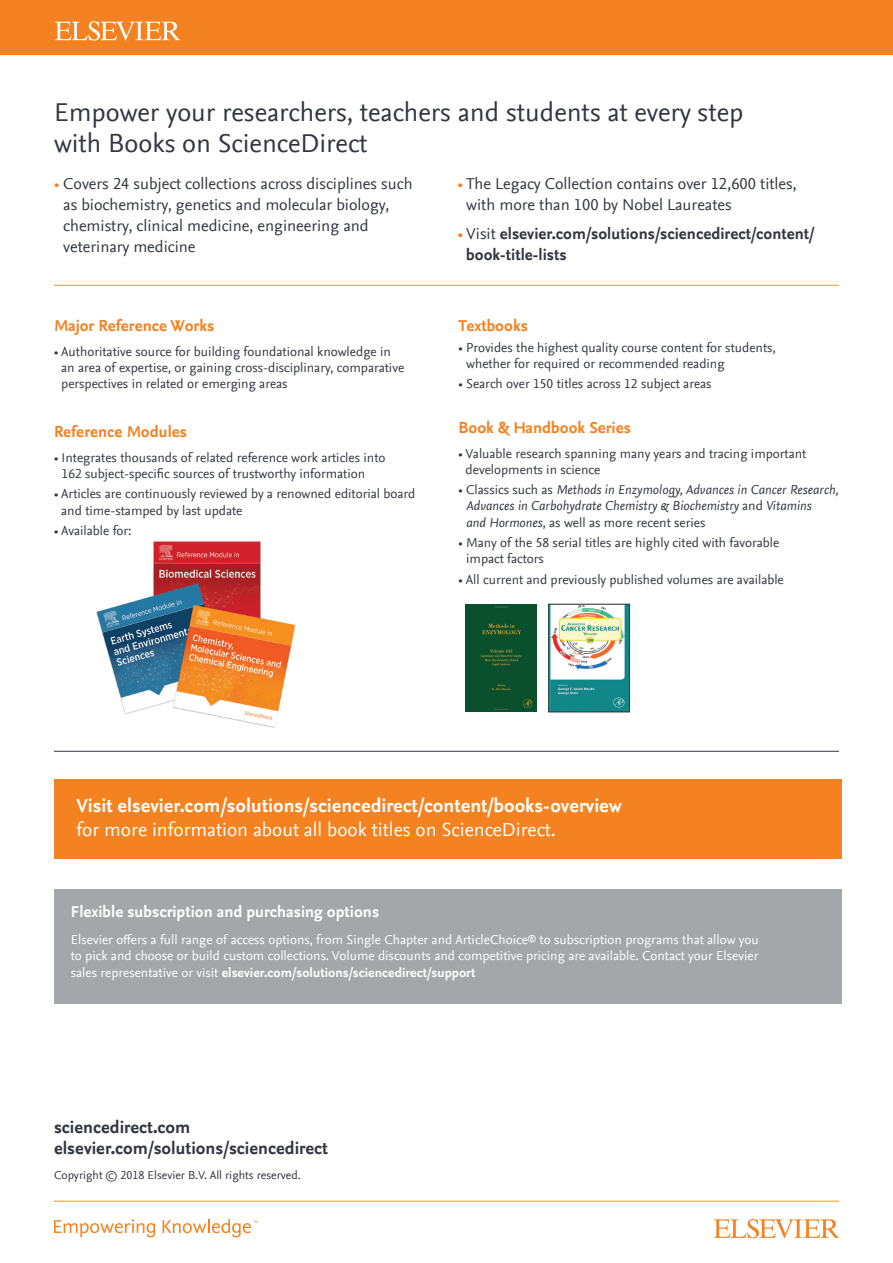
<style>
.page{position:relative;width:893px;height:1263px;background:#fff}
.page>*{position:absolute;margin:0;border:0;box-sizing:border-box;transform-origin:0 0}
.t1{font:27px/31.5px "Nexus Sans Offc Pro";color:#323640}
.t2{font:700 19.8px "Nexus Sans Offc Pro";color:#fff}
.t3{font:19.8px "Nexus Sans Offc Pro";color:#fff}
.t4{font:700 18px/21px "Nexus Sans Offc Pro";color:#323640}
.t5{font:16.5px/21px "Nexus Sans Offc Pro";color:#323640}
.t6{font:700 16.5px/21px "Nexus Sans Offc Pro";color:#323640}
.t7{font:700 16.5px "Nexus Sans Offc Pro";color:#f58220}
.t8{font:700 16.5px "Nexus Sans Offc Pro";color:#fff}
.t9{font:13.5px/16.2px "Nexus Sans Offc Pro";color:#323640}
.t10{font:13.5px/16.2px "Nexus Sans Offc Pro";color:#fff;text-align:justify}
.t11{font:italic 13.5px/16.2px "Nexus Sans Offc Pro";color:#323640}
.t12{font:12px "Nexus Sans Offc Pro";color:#323640}
.s1{color:#f58220}
.s2{font-weight:400;color:#f58220}
.s3{font-weight:400}
.s4{font-style:normal}
.s5{font-weight:700}
</style>
<div class="page">
<img style="left:466px;top:604px;width:70px;height:108px">
<img style="left:96px;top:541px;width:200px;height:187px">
<img style="left:550px;top:606px;width:78px;height:104px">
<div style="left:548px;top:604px;width:82px;height:108px;border:1px solid #323640"></div>
<div style="left:54px;top:780px;width:788px;height:79px;background:#f58220"></div>
<div style="left:54px;top:889px;width:788px;height:114px;background:#a3a7a9"></div>
<div style="left:0;top:0;width:893px;height:54px;background:#f58220"></div>
<hr style="left:54px;top:285px;width:785px;height:1px;background:#f7942b">
<hr style="left:54px;top:751px;width:785px;height:1px;background:#323640">
<svg style="left:55px;top:21px;width:125px;height:20px"></svg>
<hr style="left:54px;top:1201px;width:785px;height:1px;background:#f7942b">
<svg style="left:54px;top:1219px;width:101px;height:18px"></svg>
<svg style="left:163px;top:1219px;width:95px;height:18px"></svg>
<svg style="left:714px;top:1219px;width:125px;height:19px"></svg>
<h1 class="t1" style="left:54px;top:95px;width:691px">Empower your researchers, teachers and students at every step with Books on ScienceDirect</h1>
<p class="t5" style="left:63px;top:172px;width:351px;text-indent:-9px"><span class="s1">•</span> Covers 24 subject collections across disciplines such as biochemistry, genetics and molecular biology, chemistry, clinical medicine, engineering and veterinary medicine</p>
<p class="t5" style="left:466px;top:172px;width:332px;text-indent:-9px"><span class="s1">•</span> The Legacy Collection contains over 12,600 titles, with more than 100 by Nobel Laureates</p>
<p class="t6" style="left:466px;top:222px;width:350px;text-indent:-9px"><span class="s2">•</span> <span class="s3">Visit</span> elsevier.com/solutions/sciencedirect/content/ book-title-lists</p>
<p class="t7" style="left:54px;top:313px;width:162px">Major Reference Works</p>
<p class="t9" style="left:61px;top:343px;width:344px;text-indent:-7px">• Authoritative source for building foundational knowledge in an area of expertise, or gaining cross-disciplinary, comparative perspectives in related or emerging areas</p>
<p class="t7" style="left:54px;top:419px;width:135px">Reference Modules</p>
<p class="t9" style="left:62px;top:449px;width:325px;text-indent:-8px">• Integrates thousands of related reference work articles into<br>162 subject-specific sources of trustworthy information</p>
<p class="t9" style="left:61px;top:485px;width:356px;text-indent:-7px">• Articles are continuously reviewed by a renowned editorial board and time-stamped by last update</p>
<p class="t9" style="left:54px;top:522px;width:79px">• Available for:</p>
<p class="t7" style="left:459px;top:313px;width:71px">Textbooks</p>
<p class="t9" style="left:466px;top:338px;width:311px;text-indent:-8px">• Provides the highest quality course content for students, whether for required or recommended reading</p>
<p class="t9" style="left:459px;top:375px;width:255px">• Search over 150 titles across 12 subject areas</p>
<p class="t7" style="left:459px;top:415px;width:174px">Book &amp; Handbook Series</p>
<p class="t9" style="left:466px;top:444px;width:342px;text-indent:-7px">• Valuable research spanning many years and tracing important developments in science</p>
<p class="t11" style="left:466px;top:481px;width:374px;text-indent:-8px"><span class="s4">• Classics such as</span> Methods in Enzymology, Advances in Cancer Research,<br>Advances in Carbohydrate Chemistry &amp; Biochemistry <span class="s4">and</span> Vitamins<br>and Hormones<span class="s4">, as well as more recent series</span></p>
<p class="t9" style="left:466px;top:534px;width:315px;text-indent:-8px">• Many of the 58 serial titles are highly cited with favorable impact factors</p>
<p class="t9" style="left:459px;top:570px;width:327px">• All current and previously published volumes are available</p>
<h2 class="t2" style="left:77px;top:791px;width:547px">Visit elsevier.com/solutions/sciencedirect/content/books-overview</h2>
<h2 class="t3" style="left:77px;top:814px;width:481px">for more information about all book titles on ScienceDirect.</h2>
<p class="t8" style="left:71px;top:899px;width:310px">Flexible subscription and purchasing options</p>
<p class="t10" style="left:71px;top:931px;width:689px">Elsevier offers a full range of access options, from Single Chapter and ArticleChoice® to subscription programs that allow you to pick and choose or build custom collections. Volume discounts and competitive pricing are available. Contact your Elsevier sales representative or visit <span class="s5">elsevier.com/solutions/sciencedirect/support</span></p>
<h3 class="t4" style="left:54px;top:1115px;width:276px">sciencedirect.com elsevier.com/solutions/sciencedirect</h3>
<p class="t12" style="left:54px;top:1166px;width:248px">Copyright © 2018 Elsevier B.V. All rights reserved.</p>
</div>
